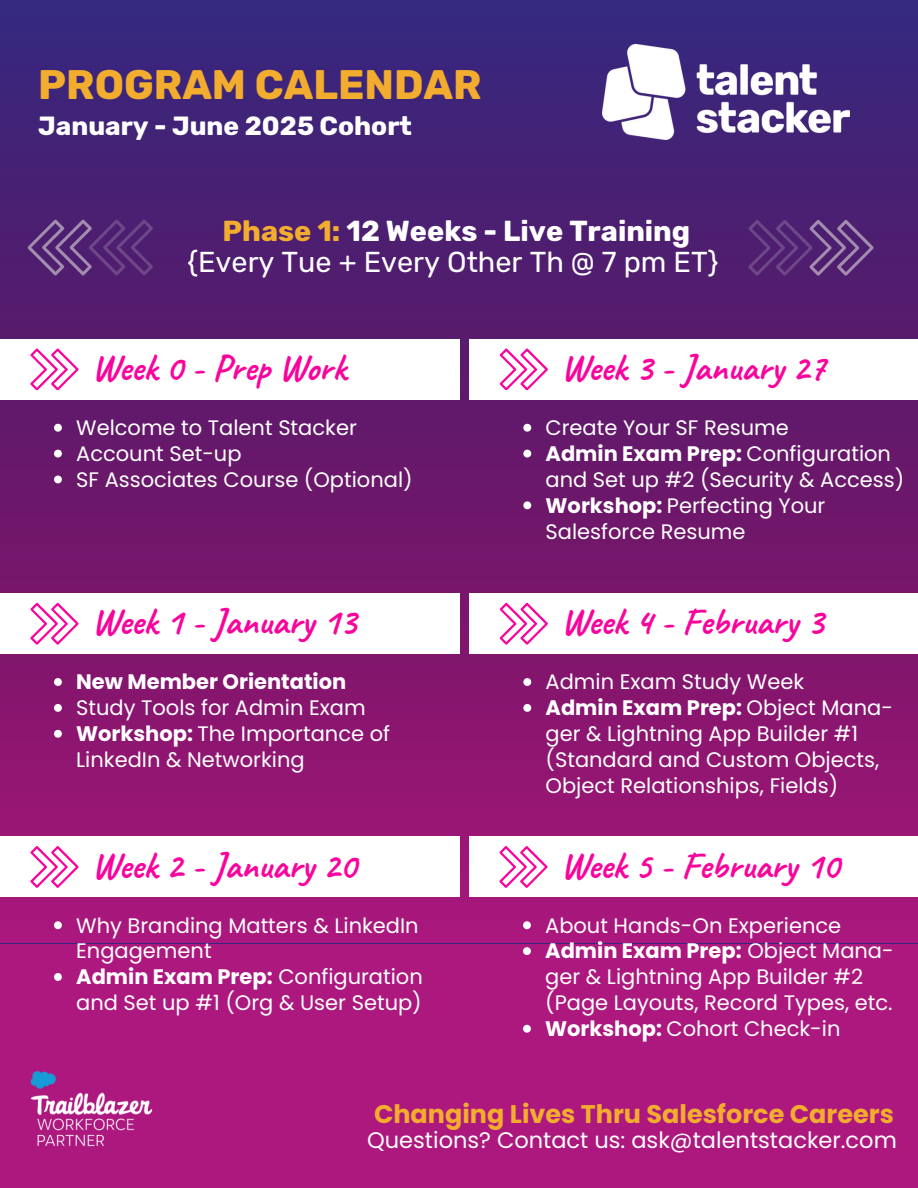
<style>
.page{position:relative;width:918px;height:1188px;background:#ad187f}
.page>*{position:absolute;margin:0;border:0;box-sizing:border-box;transform-origin:0 0}
.t1{font:700 41.1px "Rubik";color:#f3ad2e}
.t2{font:700 37.05px "Caveat";color:#f8049c}
.t3{font:28.8px/31.7px "Rubik";color:#fff;text-align:center}
.t4{font:700 26.25px "Rubik";color:#fff}
.t5{font:700 25.5px "Poppins";color:#f3ad2e}
.t6{font:22.5px "Poppins";color:#fff}
.t7{font:21px/25.8px "Poppins";color:#fff}
.t8{font:700 21px "Poppins";color:#fff}
.s1{font-weight:700;color:#f3ad2e}
.s2{font-weight:700}
</style>
<div class="page">
<div style="left:0;top:0;width:918px;height:943px;background:linear-gradient(to bottom,#2f2373,#a71371)"></div>
<div style="left:0;top:339px;width:459px;height:61px;background:#fff"></div>
<svg style="left:54px;top:424px;width:8px;height:8px"></svg>
<svg style="left:54px;top:450px;width:8px;height:8px"></svg>
<svg style="left:54px;top:476px;width:8px;height:7px"></svg>
<svg style="left:30px;top:348px;width:49px;height:42px"></svg>
<div style="left:469px;top:593px;width:449px;height:61px;background:#fff"></div>
<svg style="left:523px;top:678px;width:8px;height:8px"></svg>
<svg style="left:523px;top:704px;width:8px;height:8px"></svg>
<svg style="left:500px;top:603px;width:48px;height:41px"></svg>
<div style="left:0;top:593px;width:459px;height:61px;background:#fff"></div>
<svg style="left:54px;top:678px;width:8px;height:8px"></svg>
<svg style="left:54px;top:704px;width:8px;height:8px"></svg>
<svg style="left:54px;top:730px;width:8px;height:8px"></svg>
<svg style="left:30px;top:603px;width:49px;height:41px"></svg>
<div style="left:469px;top:837px;width:449px;height:60px;background:#fff"></div>
<svg style="left:523px;top:921px;width:8px;height:8px"></svg>
<svg style="left:523px;top:947px;width:8px;height:8px"></svg>
<svg style="left:523px;top:1025px;width:8px;height:8px"></svg>
<svg style="left:499px;top:846px;width:49px;height:41px"></svg>
<div style="left:0;top:837px;width:459px;height:60px;background:#fff"></div>
<svg style="left:54px;top:921px;width:8px;height:8px"></svg>
<svg style="left:54px;top:973px;width:8px;height:8px"></svg>
<svg style="left:30px;top:846px;width:49px;height:41px"></svg>
<img style="left:602px;top:45px;width:248px;height:94px">
<svg style="left:748px;top:220px;width:126px;height:56px;background:#5c317a"></svg>
<svg style="left:28px;top:220px;width:125px;height:56px;background:#5c317a"></svg>
<div style="left:469px;top:339px;width:449px;height:61px;background:#fff"></div>
<svg style="left:523px;top:424px;width:8px;height:8px"></svg>
<svg style="left:523px;top:450px;width:8px;height:8px"></svg>
<svg style="left:523px;top:501px;width:8px;height:8px"></svg>
<svg style="left:500px;top:348px;width:48px;height:42px"></svg>
<img style="left:30px;top:1071px;width:123px;height:76px">
<h2 class="t1" style="left:38px;top:61px;width:445px">PROGRAM CALENDAR</h2>
<p class="t4" style="left:38px;top:110px;width:375px">January - June 2025 Cohort</p>
<p class="t3" style="left:188px;top:215px;width:532px"><span class="s1">Phase 1:</span> <span class="s2">12 Weeks - Live Training </span>{Every Tue + Every Other Th @ 7 pm ET}</p>
<p class="t2" style="left:92px;top:345px;width:256px">Week 0 - Prep Work</p>
<p class="t7" style="left:76px;top:415px;width:282px">Welcome to Talent Stacker</p>
<h1 class="t7" style="left:76px;top:441px;width:167px">Account Set-up</h1>
<h3 class="t7" style="left:76px;top:467px;width:338px">SF Associates Course (Optional)</h3>
<p class="t2" style="left:92px;top:599px;width:266px">Week 1 - January 13</p>
<p class="t8" style="left:76px;top:667px;width:272px">New Member Orientation</p>
<p class="t7" style="left:76px;top:695px;width:291px">Study Tools for Admin Exam</p>
<h2 class="t7" style="left:76px;top:721px;width:315px"><span class="s2">Workshop:</span> The Importance of<br>LinkedIn &amp; Networking</h2>
<h2 class="t2" style="left:92px;top:842px;width:266px">Week 2 - January 20</h2>
<p class="t7" style="left:76px;top:912px;width:344px">Why Branding Matters &amp; LinkedIn<br>Engagement</p>
<p class="t7" style="left:76px;top:964px;width:348px"><span class="s2">Admin Exam Prep:</span> Configuration and Set up #1 (Org &amp; User Setup)</p>
<h2 class="t2" style="left:561px;top:345px;width:266px">Week 3 - January 27</h2>
<p class="t7" style="left:546px;top:415px;width:245px">Create Your SF Resume</p>
<p class="t7" style="left:546px;top:441px;width:360px"><span class="s2">Admin Exam Prep:</span> Configuration and Set up #2 (Security &amp; Access)</p>
<p class="t7" style="left:546px;top:492px;width:281px"><span class="s2">Workshop:</span> Perfecting Your<br>Salesforce Resume</p>
<h4 class="t2" style="left:561px;top:599px;width:264px">Week 4 - February 3</h4>
<p class="t7" style="left:546px;top:669px;width:260px">Admin Exam Study Week</p>
<p class="t7" style="left:546px;top:695px;width:349px"><span class="s2">Admin Exam Prep:</span> Object Mana&shy;ger &amp; Lightning App Builder #1 (Standard and Custom Objects,<br>Object Relationships, Fields)</p>
<p class="t2" style="left:561px;top:842px;width:280px">Week 5 - February 10</p>
<p class="t7" style="left:545px;top:912px;width:298px">About Hands-On Experience</p>
<p class="t7" style="left:545px;top:938px;width:350px"><span class="s2">Admin Exam Prep:</span> Object Mana&shy;ger &amp; Lightning App Builder #2 (Page Layouts, Record Types, etc.</p>
<p class="t7" style="left:545px;top:1016px;width:297px"><span class="s2">Workshop:</span> Cohort Check-in</p>
<p class="t5" style="left:374px;top:1096px;width:521px">Changing Lives Thru Salesforce Careers</p>
<p class="t6" style="left:367px;top:1124px;width:531px">Questions? Contact us: ask@talentstacker.com</p>
</div>
